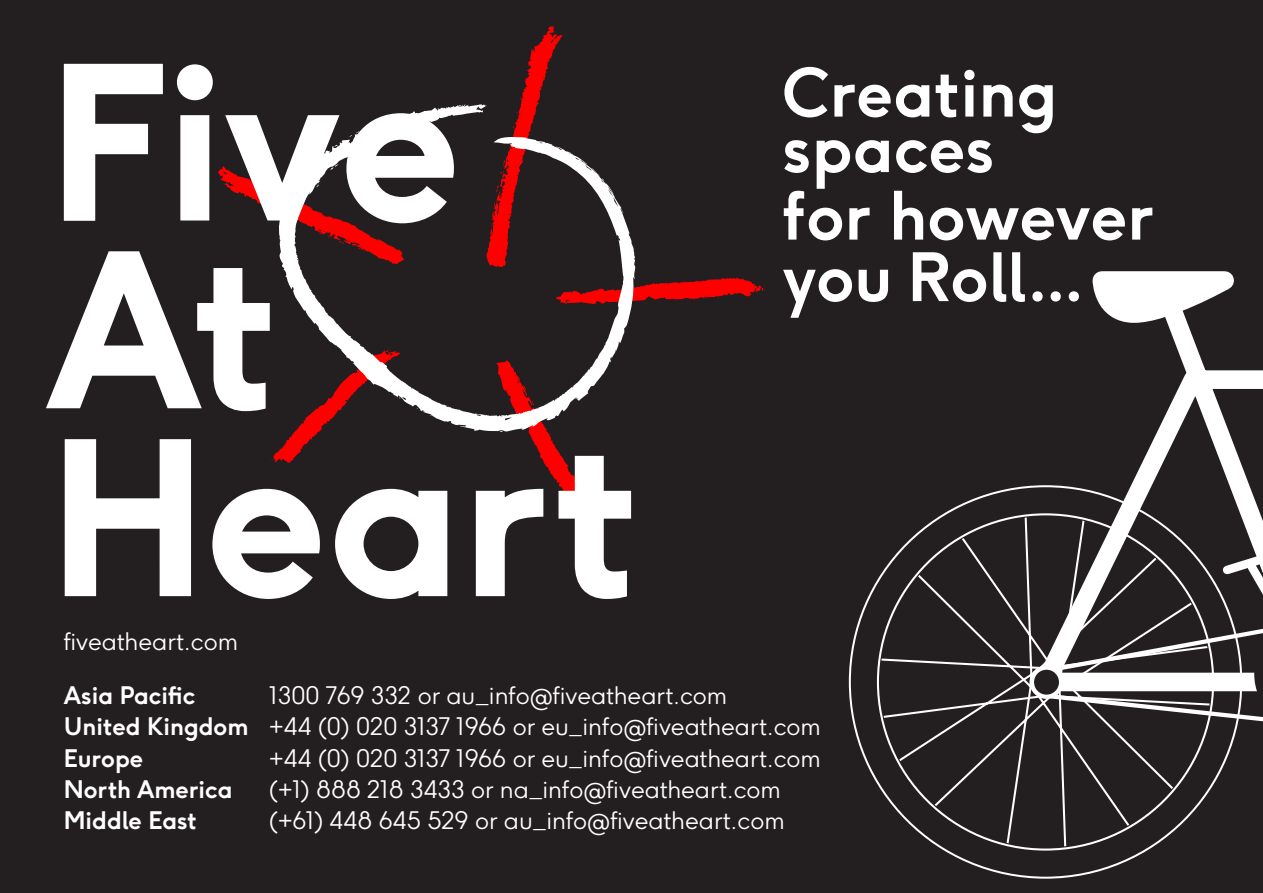
<style>
.page{position:relative;width:1263px;height:893px;background:#231f20}
.page>*{position:absolute;margin:0;border:0;box-sizing:border-box;transform-origin:0 0}
.Sign_off{font:700 66px/55.5px "F37 Ginger";color:#fff}
.Compay_Details{font:300 24px "F37 Ginger";color:#fff}
.Compay_Details-2{font:700 24px "F37 Ginger";color:#fff}
.s1{font-weight:700}
</style>
<div class="page">
<svg style="left:848px;top:486px;width:389px;height:393px"></svg>
<svg style="left:1021px;top:332px;width:242px;height:375px"></svg>
<svg style="left:1092px;top:271px;width:142px;height:61px"></svg>
<svg style="left:1029px;top:546px;width:234px;height:184px"></svg>
<svg style="left:1032px;top:668px;width:29px;height:29px"></svg>
<div style="left:1030px;top:665px;width:33px;height:34px;border:4px solid #fff;border-radius:50%"></div>
<svg style="left:520px;top:26px;width:43px;height:78px"></svg>
<svg style="left:636px;top:277px;width:129px;height:24px"></svg>
<svg style="left:454px;top:104px;width:182px;height:327px"></svg>
<svg style="left:46px;top:64px;width:408px;height:535px"></svg>
<svg style="left:476px;top:360px;width:155px;height:239px"></svg>
<p class="Sign_off" style="left:782px;top:63px;width:277px">Creating spaces</p>
<p class="Sign_off" style="left:782px;top:183px;width:373px;line-height:61.5px">for however you Roll...</p>
<p class="Compay_Details" style="left:64px;top:631px;width:176px">fiveatheart.com</p>
<p class="Compay_Details-2" style="left:64px;top:679px;width:133px">Asia Pacific</p>
<p class="Compay_Details" style="left:269px;top:685px;width:459px">1300 769 332 or au_info@fiveatheart.com</p>
<p class="Compay_Details" style="left:64px;top:716px;width:758px"><span class="s1">United Kingdom</span> +44 (0) 020 3137 1966 or eu_info@fiveatheart.com</p>
<p class="Compay_Details-2" style="left:64px;top:742px;width:81px">Europe</p>
<p class="Compay_Details" style="left:269px;top:747px;width:553px">+44 (0) 020 3137 1966 or eu_info@fiveatheart.com</p>
<p class="Compay_Details-2" style="left:64px;top:773px;width:170px">North America</p>
<p class="Compay_Details" style="left:269px;top:779px;width:513px">(+1) 888 218 3433 or na_info@fiveatheart.com</p>
<p class="Compay_Details-2" style="left:64px;top:804px;width:135px">Middle East</p>
<p class="Compay_Details" style="left:269px;top:810px;width:517px">(+61) 448 645 529 or au_info@fiveatheart.com</p>
</div>
